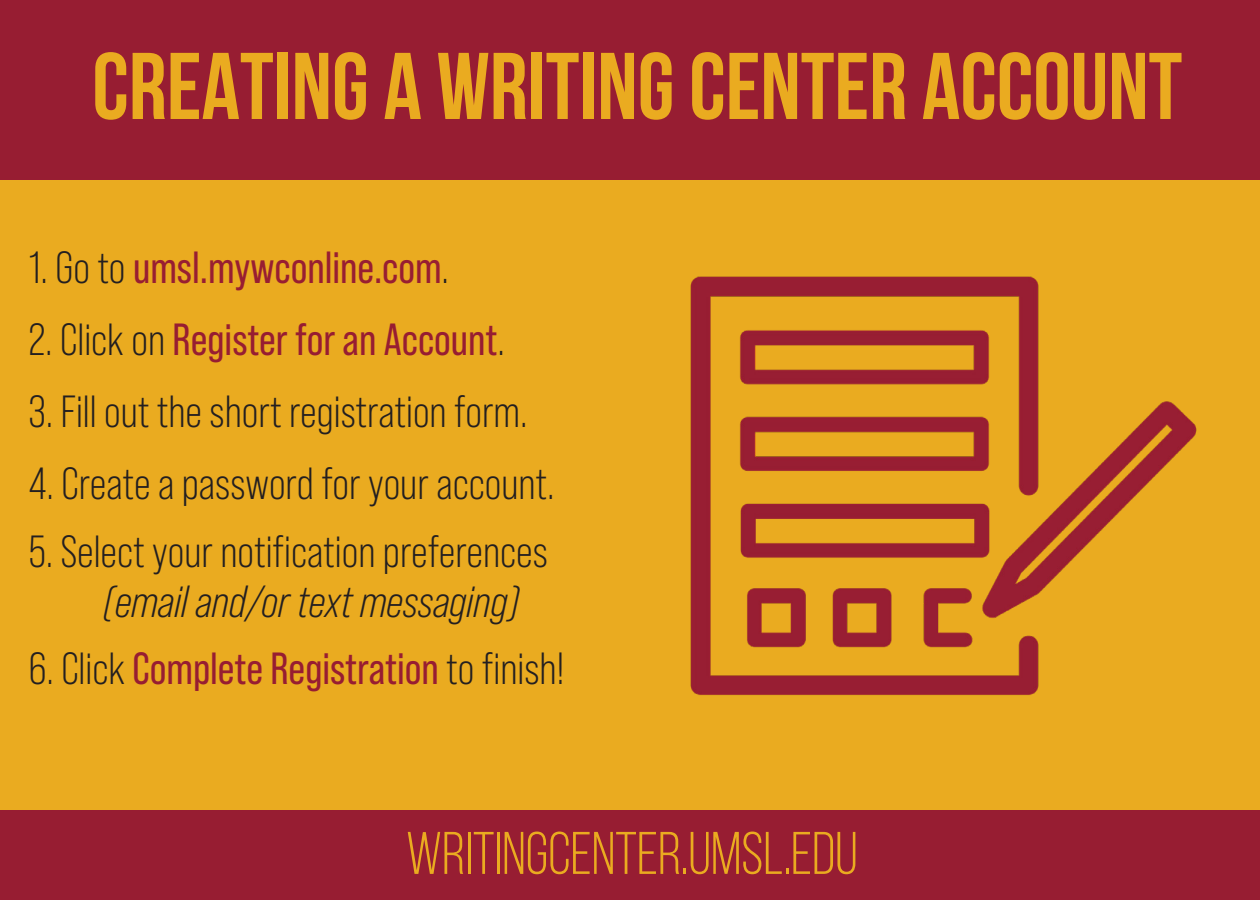
<style>
.page{position:relative;width:1260px;height:900px;background:#fff}
.page>*{position:absolute;margin:0;border:0;box-sizing:border-box;transform-origin:0 0}
.t1{font:700 94.5px "Bebas Neue";color:#eaab20}
.t2{font:60px "Bebas Neue";color:#eaab20}
.t3{font:45px "Bebas Neue Pro";color:#231f20}
.t4{font:45px "Bebas Neue Pro";color:#971d32}
.t5{font:45px "Bebas Neue Pro";color:#981e32}
.t6{font:italic 45px "Bebas Neue Pro";color:#231f20}
.s1{color:#231f20}
</style>
<div class="page">
<div style="left:0;top:0;width:1260px;height:180px;background:#971d32"></div>
<div style="left:0;top:180px;width:1260px;height:720px;background:#eaab20"></div>
<div style="left:0;top:810px;width:1260px;height:90px;background:#971d32"></div>
<img style="left:690px;top:276px;width:507px;height:419px">
<h1 class="t1" style="left:92px;top:35px;width:1091px">CREATING A WRITING CENTER ACCOUNT</h1>
<p class="t5" style="left:29px;top:242px;width:422px"><span class="s1">1. Go to</span> umsl.mywconline.com<span class="s1">.</span></p>
<p class="t4" style="left:29px;top:314px;width:478px"><span class="s1">2. Click on</span> Register for an Account<span class="s1">.</span></p>
<p class="t3" style="left:29px;top:386px;width:500px">3. Fill out the short registration form.</p>
<p class="t3" style="left:29px;top:458px;width:527px">4. Create a password for your account.</p>
<p class="t3" style="left:29px;top:526px;width:521px">5. Select your notification preferences</p>
<p class="t6" style="left:104px;top:576px;width:417px">(email and/or text messaging)</p>
<p class="t4" style="left:29px;top:643px;width:537px"><span class="s1">6. Click</span> Complete Registration <span class="s1">to finish!</span></p>
<h2 class="t2" style="left:406px;top:821px;width:453px">WRITINGCENTER.UMSL.EDU</h2>
</div>
